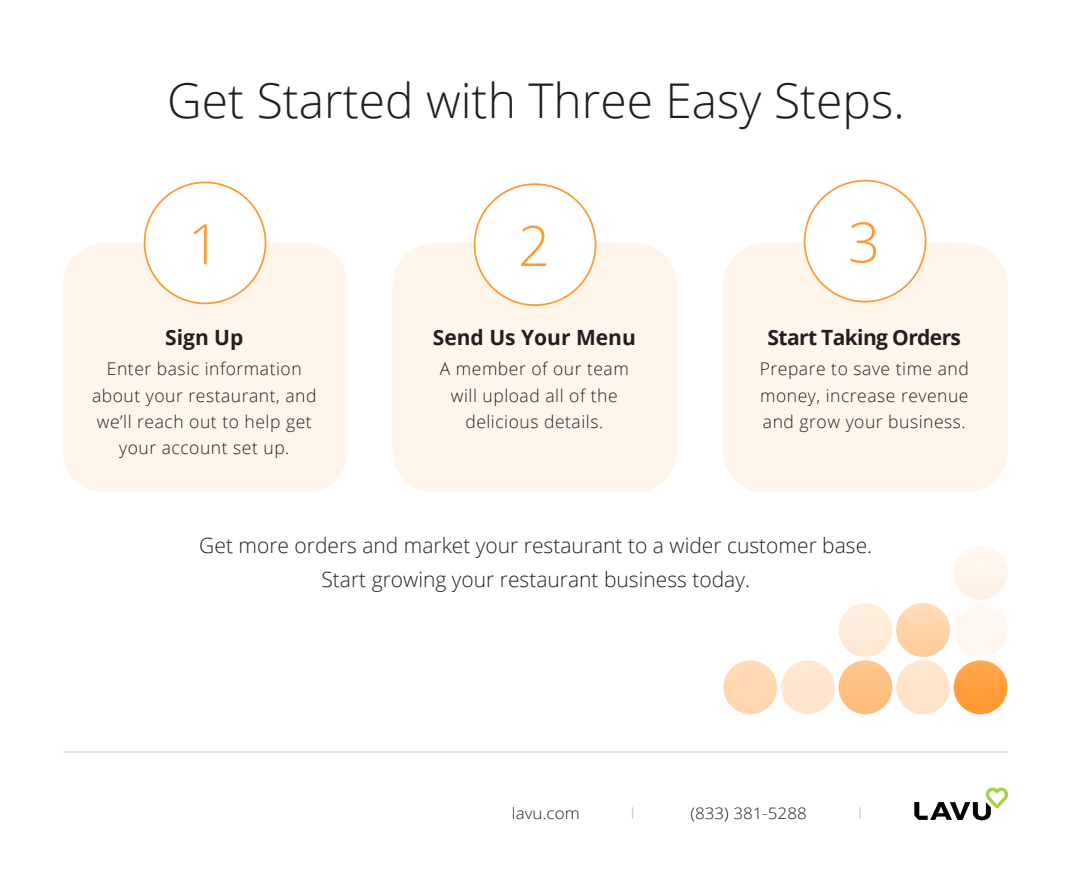
<style>
.page{position:relative;width:1071px;height:882px;background:#fff}
.page>*{position:absolute;margin:0;border:0;box-sizing:border-box;transform-origin:0 0}
.t1{font:300 56px "Open Sans";color:#f93}
.t2{font:300 47.95px "Open Sans";color:#231f20}
.t3{font:300 21px "Open Sans";color:#231f20}
.t4{font:700 21px "Open Sans";letter-spacing:-.015em;color:#231f20}
.t5{font:300 17.5px/26.2px "Open Sans";letter-spacing:.03em;color:#231f20;text-align:center}
.t6{font:300 15.75px "Open Sans";color:#231f20;scale:1.08 1}
.t7{font:300 11.38px "Open Sans";color:#b2b3b7;scale:1.5 1}
</style>
<div class="page">
<div style="left:63px;top:243px;width:285px;height:250px;background:#fff5eb;border-radius:43px"></div>
<div style="left:393px;top:243px;width:285px;height:250px;background:#fff5eb;border-radius:43px"></div>
<div style="left:723px;top:243px;width:285px;height:250px;background:#fff5eb;border-radius:43px"></div>
<div style="left:145px;top:182px;width:121px;height:121px;background:#fff;border-radius:50%"></div>
<div style="left:144px;top:182px;width:122px;height:122px;border:2px solid #f93;border-radius:50%"></div>
<div style="left:475px;top:184px;width:121px;height:121px;background:#fff;border-radius:50%"></div>
<div style="left:474px;top:183px;width:122px;height:123px;border:2px solid #f93;border-radius:50%"></div>
<div style="left:805px;top:181px;width:121px;height:121px;background:#fff;border-radius:50%"></div>
<div style="left:804px;top:180px;width:122px;height:123px;border:2px solid #f93;border-radius:50%"></div>
<hr style="left:63px;top:752px;width:945px;height:1px;background:#d1d2d4">
<img style="left:723px;top:546px;width:285px;height:169px">
<svg style="left:914px;top:788px;width:94px;height:32px"></svg>
<p class="t2" style="left:167px;top:68px;width:739px">Get Started with Three Easy Steps.</p>
<p class="t1" style="left:188px;top:206px;width:33px">1</p>
<p class="t1" style="left:518px;top:207px;width:33px">2</p>
<p class="t1" style="left:848px;top:204px;width:33px">3</p>
<p class="t4" style="left:165px;top:323px;width:80px">Sign Up</p>
<p class="t5" style="left:92px;top:355px;width:226px">Enter basic information about your restaurant, and we’ll reach out to help get your account set up.</p>
<p class="t4" style="left:433px;top:323px;width:205px">Send Us Your Menu</p>
<p class="t5" style="left:440px;top:355px;width:191px">A member of our team will upload all of the delicious details.</p>
<p class="t4" style="left:768px;top:323px;width:195px">Start Taking Orders</p>
<p class="t5" style="left:760px;top:355px;width:211px;text-align:justify">Prepare to save time and money, increase revenue and grow your business.</p>
<p class="t3" style="left:199px;top:531px;width:674px">Get more orders and market your restaurant to a wider customer base.</p>
<p class="t3" style="left:321px;top:565px;width:430px">Start growing your restaurant business today.</p>
<p class="t6" style="left:512px;top:802px;width:64px">lavu.com</p>
<p class="t7" style="left:628px;top:804px;width:8px">|</p>
<p class="t6" style="left:691px;top:802px;width:109px">(833) 381-5288</p>
<p class="t7" style="left:855px;top:804px;width:8px">|</p>
</div>
